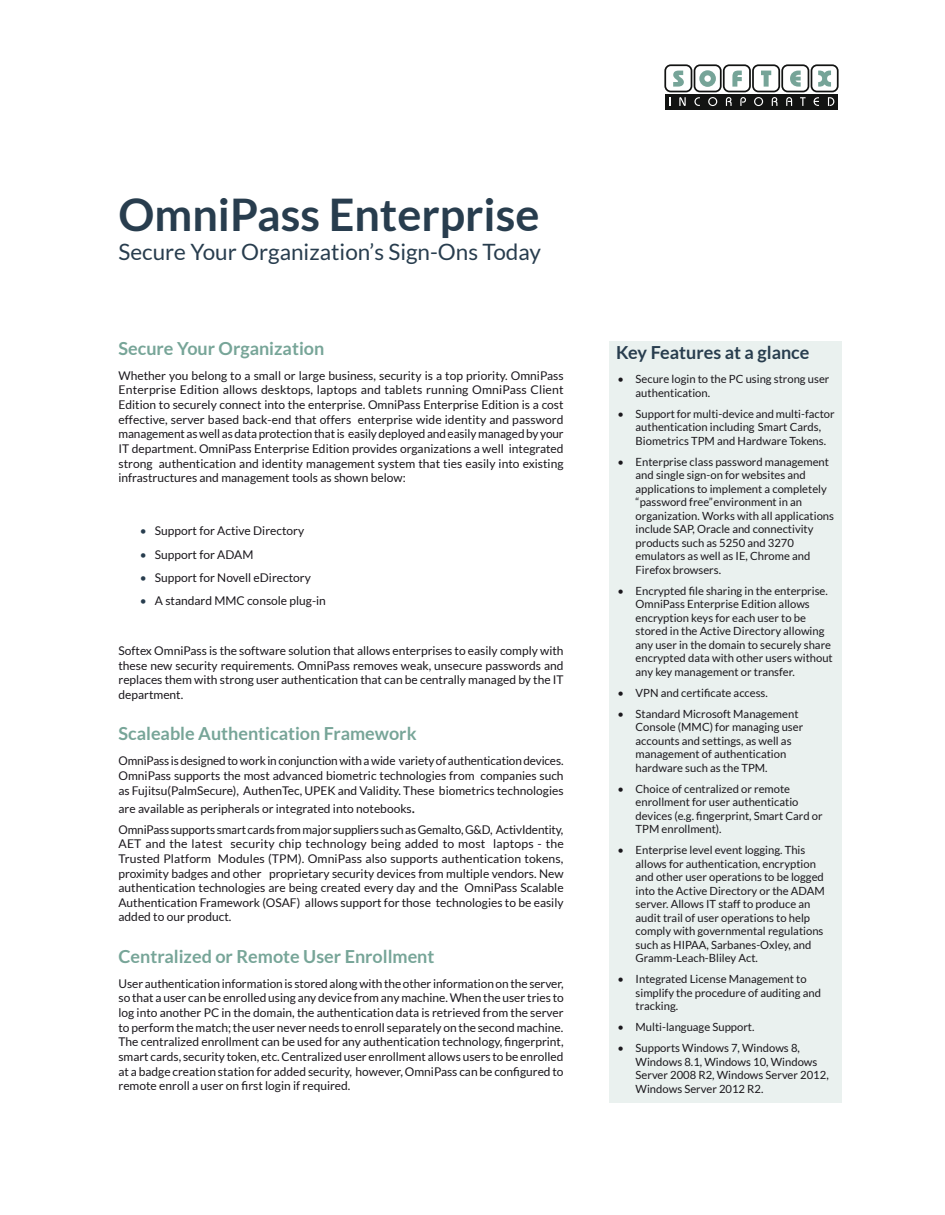
<style>
.page{position:relative;width:945px;height:1215px;background:#fff}
.page>*{position:absolute;margin:0;border:0;box-sizing:border-box;transform-origin:0 0}
.Headlines{font:700 45px "Lato";color:#283d4e}
.SubHeader{font:22.5px "Lato";color:#283d4e}
.Subheading{font:700 18px "Lato";color:#77a598}
.First_Subheading{font:700 18px "Lato";color:#77a598}
.Second_Subheading{font:700 18px "Lato";color:#283d4e}
.Body_Text{font:12px/14.7px "Lato";color:#1a171c;text-align:justify}
.Key_Feature{font:11.25px/13.5px "Lato";color:#1a171c}
.s1{color:#283d4e}
.s2{font-size:15px}
</style>
<div class="page">
<div style="left:609px;top:341px;width:233px;height:761px;background:#eaf1ef"></div>
<div style="left:664px;top:64px;width:28px;height:28px;border:2px solid #121312;border-radius:6px"></div>
<svg style="left:673px;top:71px;width:11px;height:16px"></svg>
<div style="left:694px;top:64px;width:28px;height:28px;border:2px solid #121312;border-radius:6px"></div>
<svg style="left:699px;top:70px;width:17px;height:17px"></svg>
<div style="left:723px;top:64px;width:28px;height:28px;border:2px solid #121312;border-radius:6px"></div>
<svg style="left:732px;top:71px;width:10px;height:16px"></svg>
<div style="left:752px;top:64px;width:28px;height:28px;border:2px solid #121312;border-radius:6px"></div>
<svg style="left:761px;top:71px;width:10px;height:16px"></svg>
<div style="left:781px;top:64px;width:28px;height:28px;border:2px solid #121312;border-radius:6px"></div>
<svg style="left:790px;top:71px;width:11px;height:16px"></svg>
<div style="left:811px;top:64px;width:28px;height:28px;border:2px solid #121312;border-radius:6px"></div>
<svg style="left:818px;top:71px;width:13px;height:16px"></svg>
<div style="left:665px;top:94px;width:173px;height:16px;background:#121312"></div>
<svg style="left:679px;top:97px;width:7px;height:9px"></svg>
<svg style="left:694px;top:97px;width:6px;height:9px"></svg>
<svg style="left:708px;top:97px;width:9px;height:9px"></svg>
<svg style="left:726px;top:97px;width:6px;height:9px"></svg>
<svg style="left:740px;top:97px;width:6px;height:9px"></svg>
<svg style="left:754px;top:97px;width:9px;height:9px"></svg>
<svg style="left:772px;top:97px;width:5px;height:9px"></svg>
<svg style="left:786px;top:97px;width:6px;height:9px"></svg>
<svg style="left:800px;top:97px;width:6px;height:9px"></svg>
<svg style="left:814px;top:97px;width:5px;height:9px"></svg>
<svg style="left:828px;top:97px;width:6px;height:9px"></svg>
<p class="Headlines" style="left:118px;top:189px;width:422px">OmniPass Enterprise</p>
<p class="SubHeader" style="left:118px;top:240px;width:424px">Secure Your Organization’s Sign-Ons Today</p>
<p class="First_Subheading" style="left:118px;top:338px;width:207px">Secure Your Organization</p>
<p class="Body_Text" style="left:118px;top:368px;width:447px">Whether you belong to a small or large business, security is a top priority. OmniPass Enterprise Edition allows desktops, laptops and tablets running OmniPass Client Edition to securely connect into the enterprise. OmniPass Enterprise Edition is a cost effective, server based back-end that offers enterprise wide identity and password management as well as data protection that is easily deployed and easily managed by your IT department. OmniPass Enterprise Edition provides organizations a well integrated strong authentication and identity management system that ties easily into existing infrastructures and management tools as shown below:</p>
<p class="Body_Text" style="left:140px;top:523px;width:166px"><span class="s1">•</span> Support for Active Directory</p>
<p class="Body_Text" style="left:140px;top:547px;width:115px"><span class="s1">•</span> Support for ADAM</p>
<p class="Body_Text" style="left:140px;top:570px;width:173px"><span class="s1">•</span> Support for Novell eDirectory</p>
<p class="Body_Text" style="left:140px;top:594px;width:188px"><span class="s1">•</span> A standard MMC console plug-in</p>
<p class="Body_Text" style="left:118px;top:643px;width:447px">Softex OmniPass is the software solution that allows enterprises to easily comply with these new security requirements. OmniPass removes weak, unsecure passwords and replaces them with strong user authentication that can be centrally managed by the IT department.</p>
<p class="Subheading" style="left:118px;top:723px;width:300px">Scaleable Authentication Framework</p>
<p class="Body_Text" style="left:118px;top:754px;width:447px">OmniPass is designed to work in conjunction with a wide variety of authentication devices.<br>OmniPass supports the most advanced biometric technologies from companies such as Fujitsu(PalmSecure), AuthenTec, UPEK and Validity. These biometrics technologies</p>
<p class="Body_Text" style="left:118px;top:801px;width:298px">are available as peripherals or integrated into notebooks<span class="s2">.</span></p>
<p class="Body_Text" style="left:118px;top:822px;width:447px">OmniPass supports smart cards from major suppliers such as Gemalto, G&amp;D, ActivIdentity, AET and the latest security chip technology being added to most laptops - the Trusted Platform Modules (TPM). OmniPass also supports authentication tokens, proximity badges and other proprietary security devices from multiple vendors. New authentication technologies are being created every day and the OmniPass Scalable Authentication Framework (OSAF) allows support for those technologies to be easily added to our product.</p>
<p class="Subheading" style="left:118px;top:946px;width:318px">Centralized or Remote User Enrollment</p>
<p class="Body_Text" style="left:118px;top:976px;width:447px">User authentication information is stored along with the other information on the server, so that a user can be enrolled using any device from any machine. When the user tries to log into another PC in the domain, the authentication data is retrieved from the server to perform the match; the user never needs to enroll separately on the second machine.<br>The centralized enrollment can be used for any authentication technology, fingerprint, smart cards, security token, etc. Centralized user enrollment allows users to be enrolled at a badge creation station for added security, however, OmniPass can be configured to remote enroll a user on first login if required.</p>
<p class="Second_Subheading" style="left:616px;top:343px;width:195px">Key Features at a glance</p>
<p class="Key_Feature" style="left:636px;top:373px;width:195px;text-indent:-18px">• Secure login to the PC using strong user authentication.</p>
<p class="Key_Feature" style="left:618px;top:407px;width:219px;text-align:center">• Support for multi-device and multi-factor authentication including Smart Cards,</p>
<p class="Key_Feature" style="left:636px;top:434px;width:192px">Biometrics TPM and Hardware Tokens.</p>
<p class="Key_Feature" style="left:636px;top:455px;width:195px;text-indent:-18px">• Enterprise class password management and single sign-on for websites and applications to implement a completely “password free”environment in an</p>
<p class="Key_Feature" style="left:636px;top:509px;width:200px">organization. Works with all applications include SAP, Oracle and connectivity products such as 5250 and 3270</p>
<p class="Key_Feature" style="left:636px;top:550px;width:176px">emulators as well as IE, Chrome and<br>Firefox browsers.</p>
<p class="Key_Feature" style="left:618px;top:584px;width:212px;text-align:center">• Encrypted file sharing in the enterprise.<br>OmniPass Enterprise Edition allows</p>
<p class="Key_Feature" style="left:636px;top:611px;width:199px">encryption keys for each user to be stored in the Active Directory allowing any user in the domain to securely share encrypted data with other users without any key management or transfer.</p>
<p class="Key_Feature" style="left:618px;top:686px;width:152px">• VPN and certificate access.</p>
<p class="Key_Feature" style="left:618px;top:707px;width:182px">• Standard Microsoft Management</p>
<p class="Key_Feature" style="left:636px;top:721px;width:169px">Console (MMC) for managing user</p>
<p class="Key_Feature" style="left:636px;top:734px;width:157px">accounts and settings, as well as</p>
<p class="Key_Feature" style="left:636px;top:748px;width:152px">management of authentication</p>
<p class="Key_Feature" style="left:636px;top:761px;width:134px">hardware such as the TPM.</p>
<p class="Key_Feature" style="left:618px;top:782px;width:174px">• Choice of centralized or remote</p>
<p class="Key_Feature" style="left:636px;top:796px;width:189px">enrollment for user authenticatio devices (e.g. fingerprint, Smart Card or<br>TPM enrollment).</p>
<p class="Key_Feature" style="left:636px;top:844px;width:191px;text-indent:-18px">• Enterprise level event logging. This allows for authentication, encryption and other user operations to be logged into the Active Directory or the ADAM server. Allows IT staff to produce an audit trail of user operations to help comply with governmental regulations such as HIPAA, Sarbanes-Oxley, and Gramm-Leach-Bliley Act.</p>
<p class="Key_Feature" style="left:618px;top:973px;width:190px">• Integrated License Management to</p>
<p class="Key_Feature" style="left:636px;top:986px;width:187px">simplify the procedure of auditing and tracking.</p>
<p class="Key_Feature" style="left:618px;top:1021px;width:138px">• Multi-language Support.</p>
<p class="Key_Feature" style="left:636px;top:1042px;width:195px;text-indent:-18px">• Supports Windows 7, Windows 8,<br>Windows 8.1, Windows 10, Windows<br>Server 2008 R2, Windows Server 2012,<br>Windows Server 2012 R2.</p>
</div>
